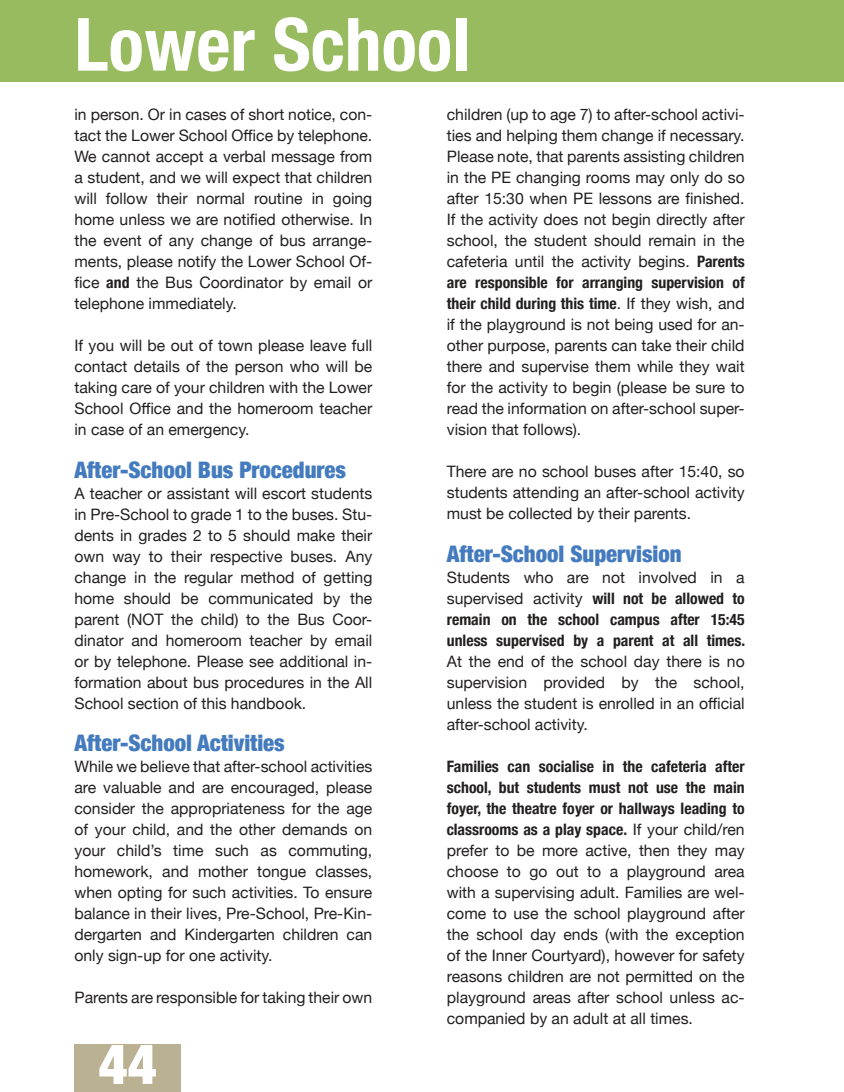
<style>
.page{position:relative;width:844px;height:1092px;background:#fff}
.page>*{position:absolute;margin:0;border:0;box-sizing:border-box;transform-origin:0 0}
.t1{font:700 condensed 73.5px "Helvetica Neue";color:#fff}
.t2{font:900 condensed 56px "Helvetica Neue";color:#fff}
.t3{font:900 condensed 22.75px "Helvetica Neue";color:#447bbe}
.t4{font:15.75px/21px "Helvetica Neue";color:#221f1f;text-align:justify}
.t5{font:700 condensed 15.75px/21px "Helvetica Neue";color:#221f1f;text-align:justify}
.s1{font-weight:700;font-stretch:condensed}
.s2{font-weight:400;font-stretch:normal}
</style>
<div class="page">
<div style="left:74px;top:1044px;width:107px;height:47px;background:#b9b191"></div>
<div style="left:0;top:0;width:843px;height:82px;background:#98bb60"></div>
<h1 class="t1" style="left:74px;top:17px;width:397px">Lower School</h1>
<p class="t4" style="left:74px;top:106px;width:299px">in person. Or in cases of short notice, con&shy;tact the Lower School Oice by telephone.<br>We cannot accept a verbal message from a student, and we will expect that children will follow their normal routine in going home unless we are notiied otherwise. In the event of any change of bus arrange&shy;ments, please notify the Lower School Of&shy;ice <span class="s1">and</span> the Bus Coordinator by email or telephone immediately.</p>
<p class="t4" style="left:74px;top:336px;width:299px">If you will be out of town please leave full contact details of the person who will be taking care of your children with the Lower School Oice and the homeroom teacher in case of an emergency.</p>
<h3 class="t3" style="left:74px;top:450px;width:273px">After-School Bus Procedures</h3>
<p class="t4" style="left:74px;top:484px;width:299px">A teacher or assistant will escort students in Pre-School to grade 1 to the buses. Stu&shy;dents in grades 2 to 5 should make their own way to their respective buses. Any change in the regular method of getting home should be communicated by the parent (NOT the child) to the Bus Coor&shy;dinator and homeroom teacher by email or by telephone. Please see additional in&shy;formation about bus procedures in the All School section of this handbook.</p>
<h3 class="t3" style="left:74px;top:723px;width:212px">After-School Activities</h3>
<p class="t4" style="left:74px;top:756px;width:299px">While we believe that after-school activities are valuable and are encouraged, please consider the appropriateness for the age of your child, and the other demands on your child’s time such as commuting, homework, and mother tongue classes, when opting for such activities. To ensure balance in their lives, Pre-School, Pre-Kin&shy;dergarten and Kindergarten children can only sign-up for one activity.</p>
<p class="t4" style="left:74px;top:988px;width:299px">Parents are responsible for taking their own</p>
<h2 class="t2" style="left:98px;top:1042px;width:60px">44</h2>
<p class="t4" style="left:446px;top:105px;width:299px">children (up to age 7) to after-school activi&shy;ties and helping them change if necessary.<br>Please note, that parents assisting children in the PE changing rooms may only do so after 15:30 when PE lessons are inished.<br>If the activity does not begin directly after school, the student should remain in the cafeteria until the activity begins. <span class="s1">Parents are responsible for arranging supervision of their child during this time</span>. If they wish, and if the playground is not being used for an&shy;other purpose, parents can take their child there and supervise them while they wait for the activity to begin (please be sure to read the information on after-school super&shy;vision that follows).</p>
<p class="t4" style="left:446px;top:462px;width:299px">There are no school buses after 15:40, so students attending an after-school activity must be collected by their parents.</p>
<h3 class="t3" style="left:446px;top:534px;width:236px">After-School Supervision</h3>
<p class="t5" style="left:446px;top:567px;width:300px"><span class="s2">Students who are not involved in a supervised activity</span> will not be allowed to remain on the school campus after 15:45 unless supervised by a parent at all times.</p>
<p class="t4" style="left:446px;top:652px;width:299px">At the end of the school day there is no supervision provided by the school, unless the student is enrolled in an oicial after-school activity.</p>
<p class="t4" style="left:446px;top:756px;width:299px"><span class="s1">Families can socialise in the cafeteria after school, but students must not use the main foyer, the theatre foyer or hallways leading to classrooms as a play space.</span> If your child/ren prefer to be more active, then they may choose to go out to a playground area with a supervising adult. Families are wel&shy;come to use the school playground after the school day ends (with the exception of the Inner Courtyard), however for safety reasons children are not permitted on the playground areas after school unless ac&shy;companied by an adult at all times.</p>
</div>
